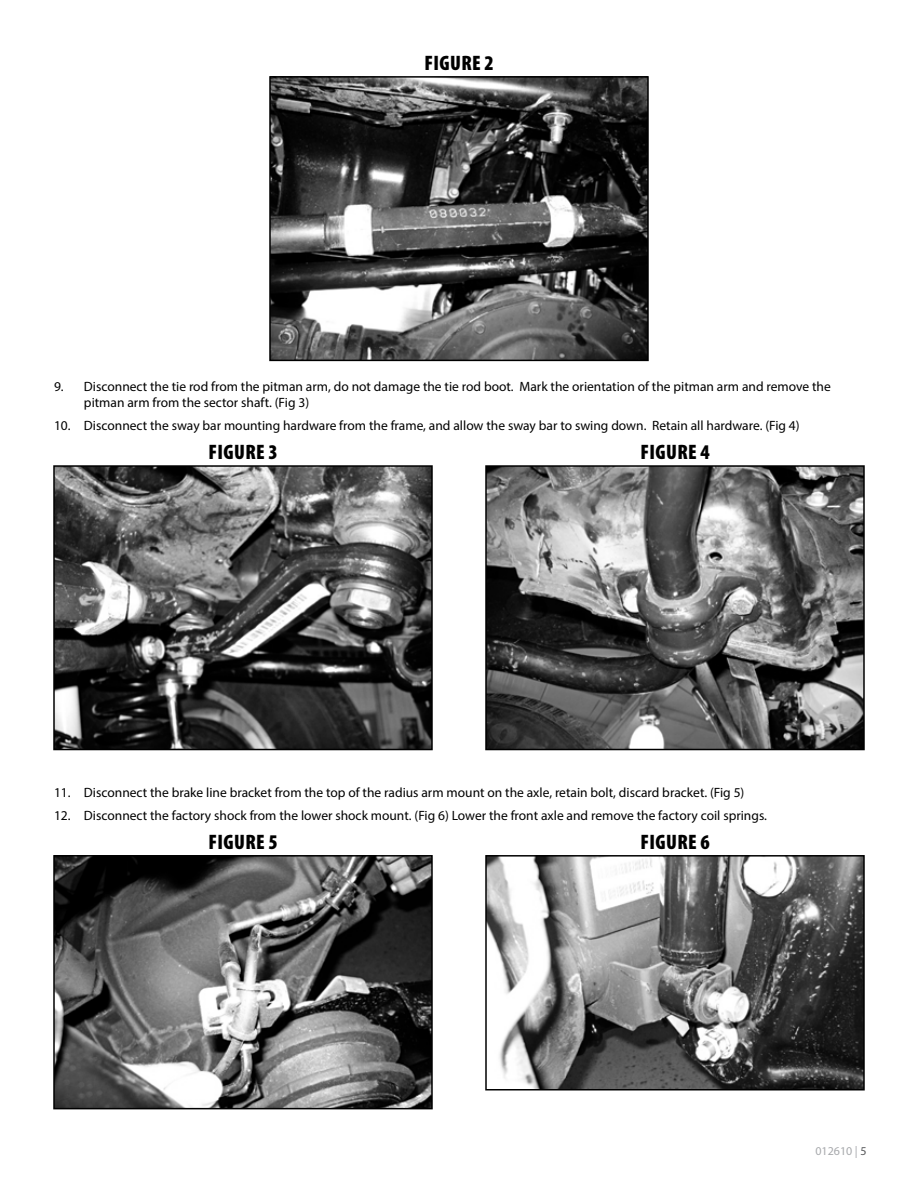
<style>
.page{position:relative;width:918px;height:1188px;background:#fff}
.page>*{position:absolute;margin:0;border:0;box-sizing:border-box;transform-origin:0 0}
.t1{font:900 condensed 21px "Myriad Pro";letter-spacing:.02em;color:#000}
.t2{font:13.5px/16.2px "Myriad Pro";color:#000}
.t3{font:12px "Myriad Pro";color:#a7a9ac}
.s1{color:#58595b}
</style>
<div class="page">
<img style="left:272px;top:79px;width:374px;height:279px">
<div style="left:269px;top:76px;width:380px;height:285px;border:2px solid #000"></div>
<img style="left:56px;top:468px;width:374px;height:279px">
<div style="left:53px;top:465px;width:380px;height:285px;border:2px solid #000"></div>
<img style="left:488px;top:468px;width:374px;height:279px">
<div style="left:485px;top:465px;width:380px;height:285px;border:2px solid #000"></div>
<img style="left:56px;top:858px;width:374px;height:248px">
<div style="left:53px;top:855px;width:380px;height:254px;border:2px solid #000"></div>
<img style="left:488px;top:858px;width:374px;height:229px">
<div style="left:485px;top:855px;width:380px;height:235px;border:2px solid #000"></div>
<h1 class="t1" style="left:424px;top:49px;width:71px">FIGURE 2</h1>
<p class="t2" style="left:84px;top:378px;width:748px;text-indent:-30px">9. Disconnect the tie rod from the pitman arm, do not damage the tie rod boot. Mark the orientation of the pitman arm and remove the pitman arm from the sector shaft. (Fig 3)</p>
<p class="t2" style="left:54px;top:417px;width:747px">10. Disconnect the sway bar mounting hardware from the frame, and allow the sway bar to swing down. Retain all hardware. (Fig 4)</p>
<h1 class="t1" style="left:208px;top:438px;width:71px">FIGURE 3</h1>
<h1 class="t1" style="left:640px;top:438px;width:71px">FIGURE 4</h1>
<p class="t2" style="left:54px;top:784px;width:692px">11. Disconnect the brake line bracket from the top of the radius arm mount on the axle, retain bolt, discard bracket. (Fig 5)</p>
<p class="t2" style="left:54px;top:807px;width:715px">12. Disconnect the factory shock from the lower shock mount. (Fig 6) Lower the front axle and remove the factory coil springs.</p>
<h1 class="t1" style="left:208px;top:828px;width:71px">FIGURE 5</h1>
<h1 class="t1" style="left:640px;top:828px;width:71px">FIGURE 6</h1>
<p class="t3" style="left:815px;top:1143px;width:53px">012610 | <span class="s1">5</span></p>
</div>
